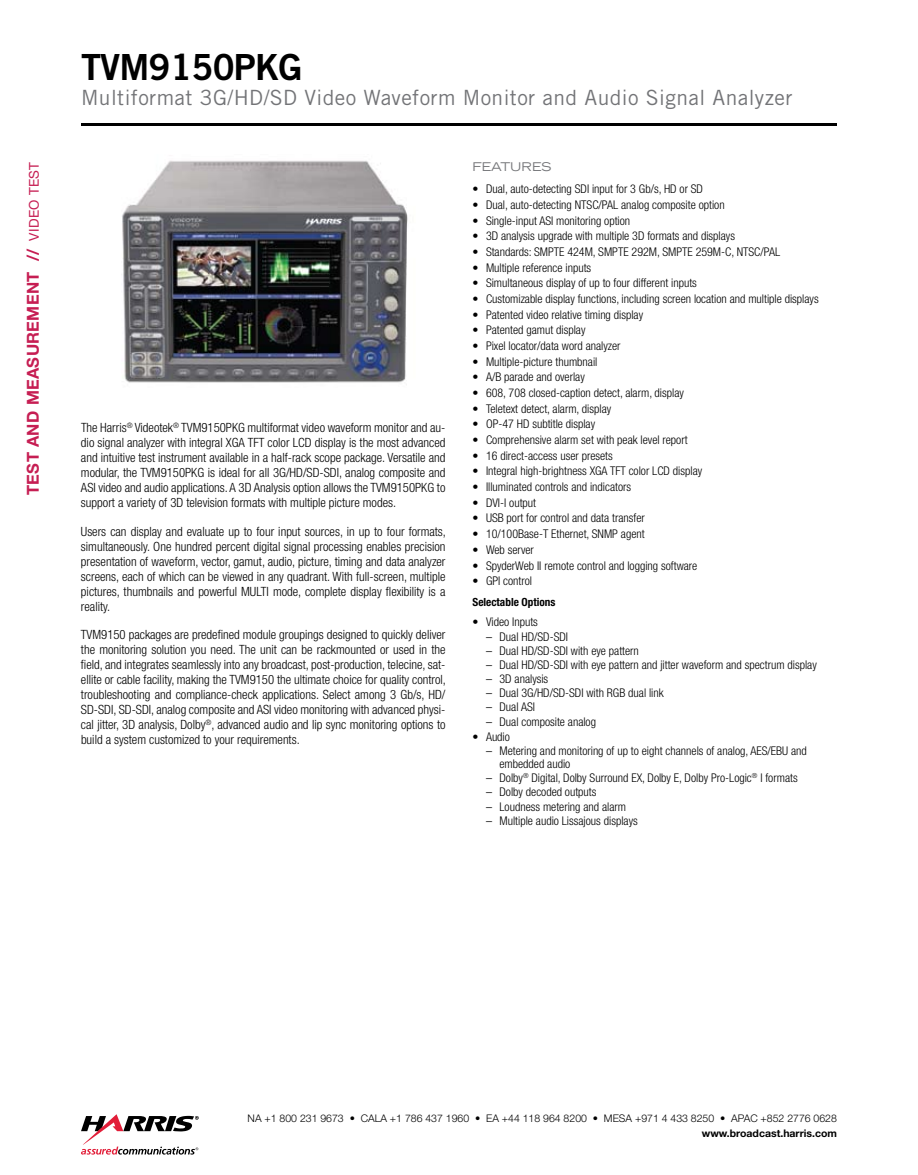
<style>
.page{position:relative;width:918px;height:1175px;background:#fff}
.page>*{position:absolute;margin:0;border:0;box-sizing:border-box;transform-origin:0 0}
.t1{font:36px "Trade Gothic LT Std Bd 2";letter-spacing:-.02em;color:#000}
.t2{font:21px "Trade Gothic LT Std";letter-spacing:.02em;color:#737477}
.t3{font:700 16.5px "Helvetica Neue LT Std";letter-spacing:.02em;color:#c61e53}
.t4{font:300 condensed 12.75px/15px "Helvetica Neue LT Std";color:#000;text-align:justify}
.t5{font:300 condensed 12px/12.8px "Helvetica Neue LT Std";color:#000}
.t6{font:expanded 12px "Trade Gothic LT Std";color:#737477}
.t7{font:700 condensed 11.25px "Helvetica Neue LT Std";color:#000}
.t8{font:300 10.5px "Helvetica Neue LT Std";color:#000}
.t9{font:700 10.5px "Helvetica Neue LT Std";color:#000}
.s1{font-weight:400;font-size:13.5px}
.s2{font-stretch:normal}
</style>
<div class="page">
<hr style="left:81px;top:123px;width:756px;height:2px;background:#000">
<svg style="left:81px;top:1114px;width:118px;height:40px"></svg>
<img style="left:122px;top:160px;width:286px;height:223px">
<h3 class="t3" style="left:23px;top:495px;width:334px;rotate:-90deg">Test and Measurement // <span class="s1">video test</span></h3>
<h1 class="t1" style="left:81px;top:45px;width:223px">TVM9150PKG</h1>
<h2 class="t2" style="left:81px;top:85px;width:713px">Multiformat 3G/HD/SD Video Waveform Monitor and Audio Signal Analyzer</h2>
<p class="t4" style="left:81px;top:420px;width:366px">The Harris<sup>®</sup> Videotek<sup>®</sup> TVM9150PKG multiformat video waveform monitor and au&shy;dio signal analyzer with integral XGA TFT color LCD display is the most advanced and intuitive test instrument available in a half-rack scope package. Versatile and modular, the TVM9150PKG is ideal for all 3G/HD/SD-SDI, analog composite and ASI video and audio applications. A 3D Analysis option allows the TVM9150PKG to support a variety of 3D television formats with multiple picture modes.</p>
<p class="t4" style="left:81px;top:523px;width:366px">Users can display and evaluate up to four input sources, in up to four formats, simultaneously. One hundred percent digital signal processing enables precision presentation of waveform, vector, gamut, audio, picture, timing and data analyzer screens, each of which can be viewed in any quadrant. With full-screen, multiple pictures, thumbnails and powerful MULTI mode, complete display flexibility is a reality.</p>
<p class="t4" style="left:81px;top:627px;width:366px">TVM9150 packages are predefined module groupings designed to quickly deliver the monitoring solution you need. The unit can be rackmounted or used in the field, and integrates seamlessly into any broadcast, post-production, telecine, sat&shy;ellite or cable facility, making the TVM9150 the ultimate choice for quality control, troubleshooting and compliance-check applications. Select among 3 Gb/s, HD/ SD-SDI, SD-SDI, analog composite and ASI video monitoring with advanced physi&shy;cal jitter, 3D analysis, Dolby<sup>®</sup>, advanced audio and lip sync monitoring options to build a system customized to your requirements.</p>
<p class="t6" style="left:472px;top:159px;width:81px">FEATURES</p>
<p class="t5" style="left:472px;top:182px;width:232px">• Dual, auto-detecting SDI input for 3 Gb/s, HD or SD</p>
<p class="t5" style="left:472px;top:198px;width:254px">• Dual, auto-detecting NTSC/PAL analog composite option</p>
<p class="t5" style="left:472px;top:214px;width:159px">• Single-input ASI monitoring option</p>
<p class="t5" style="left:472px;top:229px;width:264px">• 3D analysis upgrade with multiple 3D formats and displays</p>
<p class="t5" style="left:472px;top:245px;width:309px">• Standards: SMPTE 424M, SMPTE 292M, SMPTE 259M-C, NTSC/PAL</p>
<p class="t5" style="left:472px;top:261px;width:120px">• Multiple reference inputs</p>
<p class="t5" style="left:472px;top:276px;width:226px">• Simultaneous display of up to four different inputs</p>
<p class="t5" style="left:472px;top:292px;width:348px">• Customizable display functions, including screen location and multiple displays</p>
<p class="t5" style="left:472px;top:308px;width:172px">• Patented video relative timing display</p>
<p class="t5" style="left:472px;top:323px;width:114px">• Patented gamut display</p>
<p class="t5" style="left:472px;top:339px;width:150px">• Pixel locator/data word analyzer</p>
<p class="t5" style="left:472px;top:355px;width:126px">• Multiple-picture thumbnail</p>
<p class="t5" style="left:472px;top:370px;width:114px">• A/B parade and overlay</p>
<p class="t5" style="left:472px;top:386px;width:213px">• 608, 708 closed-caption detect, alarm, display</p>
<p class="t5" style="left:472px;top:402px;width:140px">• Teletext detect, alarm, display</p>
<p class="t5" style="left:472px;top:418px;width:124px">• OP-47 HD subtitle display</p>
<p class="t5" style="left:472px;top:433px;width:217px">• Comprehensive alarm set with peak level report</p>
<p class="t5" style="left:472px;top:449px;width:142px">• 16 direct-access user presets</p>
<p class="t5" style="left:472px;top:465px;width:231px">• Integral high-brightness XGA TFT color LCD display</p>
<p class="t5" style="left:472px;top:480px;width:160px">• Illuminated controls and indicators</p>
<p class="t5" style="left:472px;top:496px;width:65px">• DVI-I output</p>
<p class="t5" style="left:472px;top:512px;width:174px">• USB port for control and data transfer</p>
<p class="t5" style="left:472px;top:527px;width:174px">• 10/100Base-T Ethernet, SNMP agent</p>
<p class="t5" style="left:472px;top:543px;width:63px">• Web server</p>
<p class="t5" style="left:472px;top:559px;width:226px">• SpyderWeb II remote control and logging software</p>
<p class="t5" style="left:472px;top:574px;width:61px">• GPI control</p>
<p class="t7" style="left:472px;top:595px;width:85px">Selectable Options</p>
<p class="t5" style="left:472px;top:615px;width:67px">• Video Inputs</p>
<p class="t5" style="left:486px;top:630px;width:84px"><span class="s2">–</span> Dual HD/SD-SDI</p>
<p class="t5" style="left:486px;top:644px;width:154px"><span class="s2">–</span> Dual HD/SD-SDI with eye pattern</p>
<p class="t5" style="left:486px;top:658px;width:332px"><span class="s2">–</span> Dual HD/SD-SDI with eye pattern and jitter waveform and spectrum display</p>
<p class="t5" style="left:486px;top:672px;width:64px"><span class="s2">–</span> 3D analysis</p>
<p class="t5" style="left:486px;top:686px;width:179px"><span class="s2">–</span> Dual 3G/HD/SD-SDI with RGB dual link</p>
<p class="t5" style="left:486px;top:700px;width:50px"><span class="s2">–</span> Dual ASI</p>
<p class="t5" style="left:486px;top:714px;width:112px"><span class="s2">–</span> Dual composite analog</p>
<p class="t5" style="left:472px;top:730px;width:39px">• Audio</p>
<p class="t5" style="left:500px;top:744px;width:309px;text-indent:-14px"><span class="s2">–</span> Metering and monitoring of up to eight channels of analog, AES/EBU and embedded audio</p>
<p class="t5" style="left:486px;top:771px;width:313px"><span class="s2">–</span> Dolby<sup>®</sup> Digital, Dolby Surround EX, Dolby E, Dolby Pro-Logic<sup>®</sup> I formats</p>
<p class="t5" style="left:486px;top:785px;width:112px"><span class="s2">–</span> Dolby decoded outputs</p>
<p class="t5" style="left:486px;top:800px;width:142px"><span class="s2">–</span> Loudness metering and alarm</p>
<p class="t5" style="left:486px;top:814px;width:153px"><span class="s2">–</span> Multiple audio Lissajous displays</p>
<p class="t8" style="left:248px;top:1111px;width:591px">NA +1 800 231 9673 • CALA +1 786 437 1960 • EA +44 118 964 8200 • MESA +971 4 433 8250 • APAC +852 2776 0628</p>
<p class="t9" style="left:702px;top:1127px;width:137px">www.broadcast.harris.com</p>
</div>
